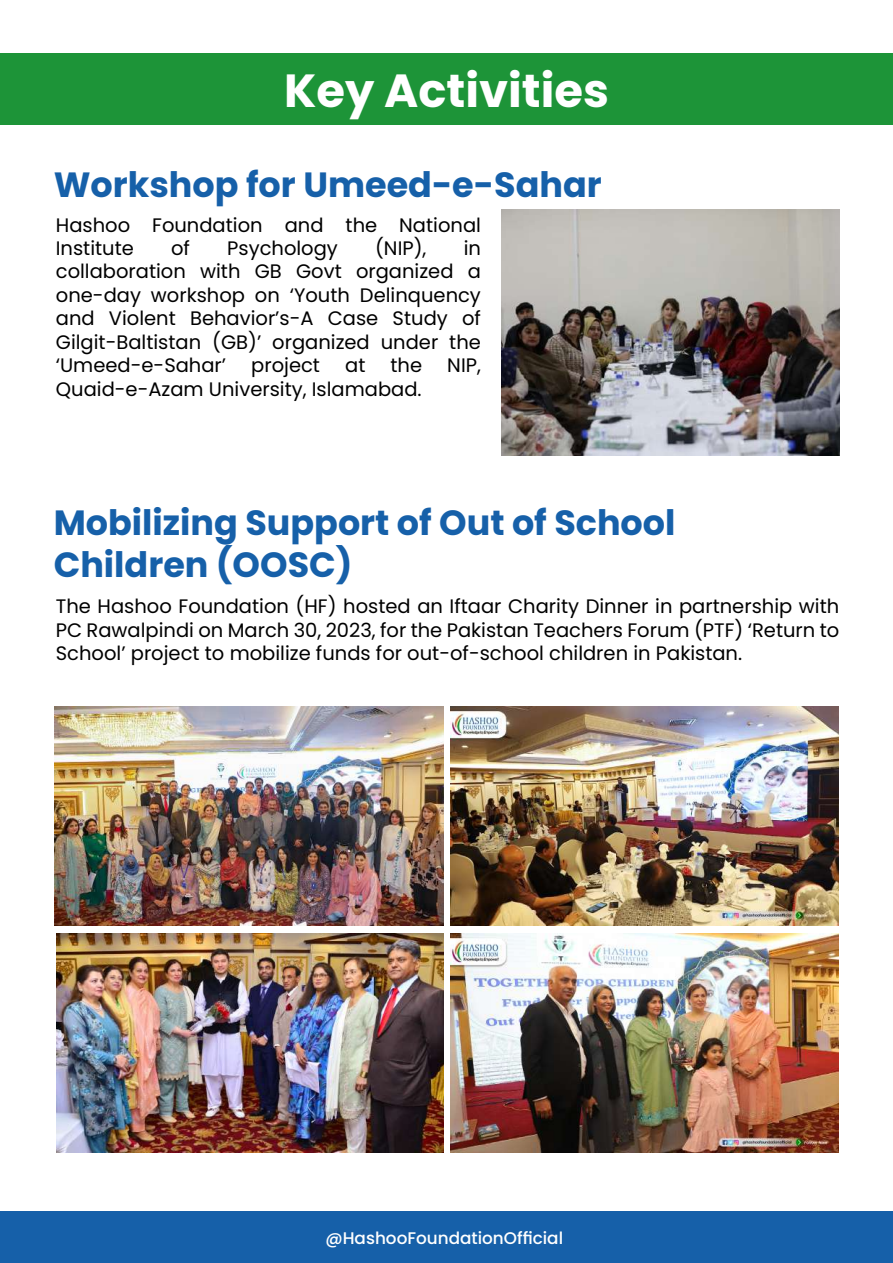
<style>
.page{position:relative;width:893px;height:1263px;background:#fff}
.page>*{position:absolute;margin:0;border:0;box-sizing:border-box;transform-origin:0 0}
.t1{font:700 46.5px "Poppins";color:#fff}
.t2{font:700 34.95px/42px "Poppins";color:#1660a9}
.t3{font:19.5px/23.4px "Poppins";color:#000;text-align:justify}
.t4{font:500 16.8px "Poppins";color:#fff}
</style>
<div class="page">
<div style="left:0;top:1212px;width:893px;height:51px;background:#1660a9"></div>
<div style="left:0;top:53px;width:893px;height:72px;background:#1d9438"></div>
<img style="left:501px;top:210px;width:338px;height:245px">
<img style="left:55px;top:707px;width:388px;height:218px">
<img style="left:450px;top:707px;width:388px;height:218px">
<img style="left:450px;top:934px;width:388px;height:218px">
<img style="left:56px;top:934px;width:387px;height:218px">
<h1 class="t1" style="left:284px;top:63px;width:326px">Key Activities</h1>
<h2 class="t2" style="left:54px;top:164px;width:550px">Workshop for Umeed-e-Sahar</h2>
<p class="t3" style="left:56px;top:213px;width:427px">Hashoo Foundation and the National<br>Institute</p>
<p class="t3" style="left:171px;top:237px;width:20px">of</p>
<p class="t3" style="left:227px;top:237px;width:112px">Psychology</p>
<p class="t3" style="left:375px;top:237px;width:53px">(NIP),</p>
<p class="t3" style="left:56px;top:237px;width:427px;text-indent:408px">in collaboration with GB Govt organized a one-day workshop on ‘Youth Delinquency and Violent Behavior’s-A Case Study of Gilgit-Baltistan (GB)’ organized under the ‘Umeed-e-Sahar’</p>
<p class="t3" style="left:251px;top:354px;width:70px">project</p>
<p class="t3" style="left:345px;top:354px;width:22px">at</p>
<p class="t3" style="left:391px;top:354px;width:33px">the</p>
<p class="t3" style="left:447px;top:354px;width:35px">NIP,</p>
<p class="t3" style="left:56px;top:377px;width:367px">Quaid-e-Azam University, Islamabad.</p>
<h2 class="t2" style="left:54px;top:502px;width:623px">Mobilizing Support of Out of School<br>Children (OOSC)</h2>
<p class="t3" style="left:56px;top:595px;width:785px">The Hashoo Foundation (HF) hosted an Iftaar Charity Dinner in partnership with PC Rawalpindi on March 30, 2023, for the Pakistan Teachers Forum (PTF) ‘Return to School’ project to mobilize funds for out-of-school children in Pakistan.</p>
<p class="t4" style="left:325px;top:1228px;width:239px">@HashooFoundationOfficial</p>
</div>
